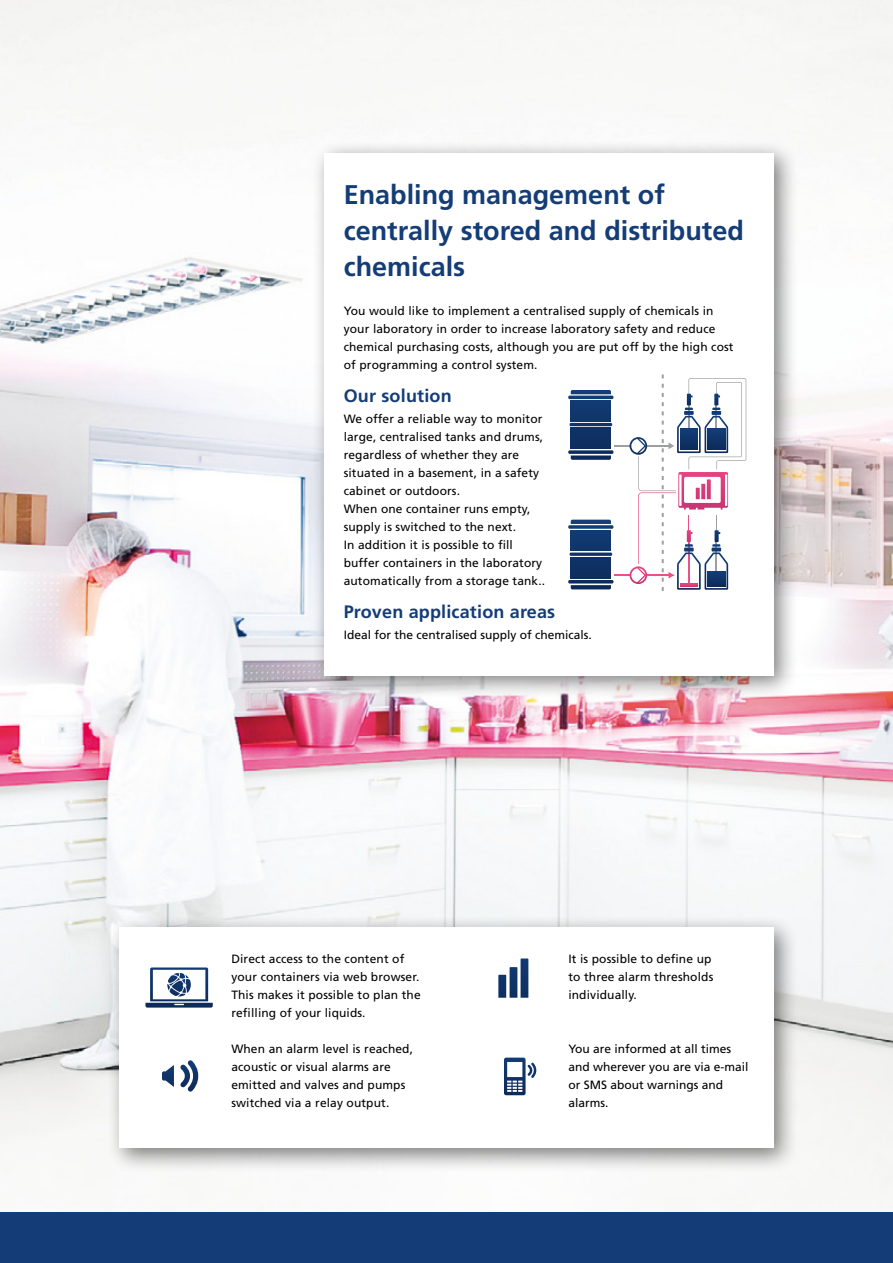
<style>
.page{position:relative;width:893px;height:1263px;background:#fff}
.page>*{position:absolute;margin:0;border:0;box-sizing:border-box;transform-origin:0 0}
.t1{font:700 27px/36px "Frutiger LT Std";color:#143d77}
.t2{font:700 18px "Frutiger LT Std";letter-spacing:.01em;color:#143d77}
.t3{font:12px/18px "Frutiger LT Std";letter-spacing:.01em;color:#000}
</style>
<div class="page">
<img style="left:0;top:0;width:893px;height:1212px">
<div style="left:311px;top:140px;width:488px;height:560px;background:#000;opacity:.5"></div>
<div style="left:325px;top:153px;width:449px;height:522px;background:#fff"></div>
<div style="left:106px;top:914px;width:693px;height:259px;background:#000;opacity:.5"></div>
<div style="left:119px;top:927px;width:655px;height:221px;background:#fff"></div>
<svg style="left:568px;top:374px;width:178px;height:217px"></svg>
<svg style="left:145px;top:967px;width:68px;height:40px"></svg>
<svg style="left:498px;top:958px;width:30px;height:40px"></svg>
<svg style="left:180px;top:1060px;width:18px;height:31px"></svg>
<svg style="left:162px;top:1065px;width:12px;height:22px"></svg>
<svg style="left:504px;top:1057px;width:32px;height:38px"></svg>
<div style="left:0;top:1212px;width:893px;height:51px;background:#143d77"></div>
<h1 class="t1" style="left:344px;top:177px;width:402px">Enabling management of centrally stored and distributed chemicals</h1>
<p class="t3" style="left:344px;top:302px;width:391px">You would like to implement a centralised supply of chemicals in your laboratory in order to increase laboratory safety and reduce chemical purchasing costs, although you are put off by the high cost of programming a control system.</p>
<h2 class="t2" style="left:344px;top:385px;width:109px">Our solution</h2>
<p class="t3" style="left:344px;top:410px;width:203px">We offer a reliable way to monitor large, centralised tanks and drums, regardless of whether they are situated in a basement, in a safety cabinet or outdoors.<br>When one container runs empty, supply is switched to the next.<br>In addition it is possible to fill buffer containers in the laboratory automatically from a storage tank..</p>
<h2 class="t2" style="left:344px;top:601px;width:213px">Proven application areas</h2>
<p class="t3" style="left:344px;top:626px;width:250px">Ideal for the centralised supply of chemicals.</p>
<p class="t3" style="left:231px;top:950px;width:191px">Direct access to the content of your containers via web browser.<br>This makes it possible to plan the refilling of your liquids.</p>
<p class="t3" style="left:231px;top:1040px;width:183px">When an alarm level is reached, acoustic or visual alarms are emitted and valves and pumps switched via a relay output.</p>
<p class="t3" style="left:568px;top:950px;width:146px">It is possible to define up to three alarm thresholds individually.</p>
<p class="t3" style="left:568px;top:1040px;width:182px">You are informed at all times and wherever you are via e-mail or SMS about warnings and alarms.</p>
</div>
